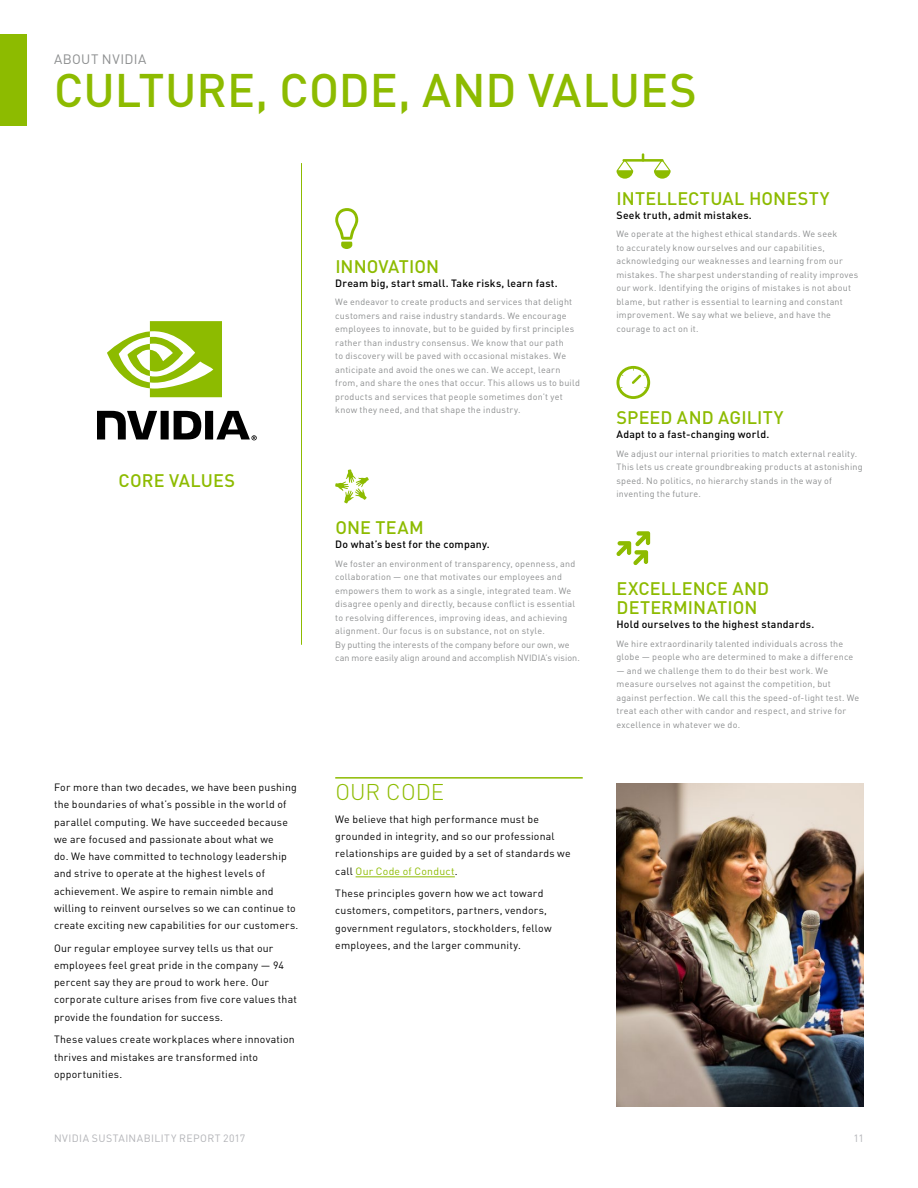
<style>
.page{position:relative;width:918px;height:1188px;background:#fff}
.page>*{position:absolute;margin:0;border:0;box-sizing:border-box;transform-origin:0 0}
.H1_b{font:500 46.5px "DIN Pro";color:#8dbb00}
.t1{font:300 22.5px "DIN Pro";color:#8dbb00}
.Inset_H1{font:500 18px/19.5px "DIN Pro";letter-spacing:.005em;color:#8dbb00}
.H1_a{font:13.5px "DIN Pro";letter-spacing:.04em;color:#8c8e8f}
.Body_1{font:10.5px/17.2px "DIN Pro";letter-spacing:.025em;color:#000}
.Inset_Body{font:500 10.5px "DIN Pro";letter-spacing:.025em;color:#000}
.t2{font:10.5px "DIN Pro";letter-spacing:.04em;color:#b2b3b7}
.Caption_1{font:9px/13.5px "DIN Pro";letter-spacing:.025em;color:#8c8e8f}
.s1{color:#8dbb00}
</style>
<div class="page">
<div style="left:0;top:35px;width:27px;height:91px;background:#8dbb00"></div>
<hr style="left:335px;top:777px;width:248px;height:2px;background:#8dbb00">
<hr style="left:356px;top:877px;width:99px;height:1px;background:#8dbb00">
<hr style="left:301px;top:163px;width:1px;height:482px;background:#8dbb00">
<svg style="left:97px;top:411px;width:160px;height:29px"></svg>
<svg style="left:107px;top:321px;width:115px;height:76px"></svg>
<svg style="left:616px;top:531px;width:34px;height:34px"></svg>
<img style="left:616px;top:783px;width:248px;height:324px">
<svg style="left:616px;top:162px;width:17px;height:17px"></svg>
<svg style="left:654px;top:161px;width:17px;height:18px"></svg>
<hr style="left:622px;top:159px;width:42px;height:3px;background:#8dbb00">
<svg style="left:642px;top:153px;width:2px;height:9px"></svg>
<svg style="left:617px;top:366px;width:33px;height:33px"></svg>
<svg style="left:335px;top:208px;width:23px;height:41px"></svg>
<svg style="left:335px;top:469px;width:34px;height:34px"></svg>
<p class="H1_a" style="left:54px;top:50px;width:94px">ABOUT NVIDIA</p>
<p class="H1_b" style="left:54px;top:59px;width:644px">CULTURE, CODE, AND VALUES</p>
<p class="Inset_H1" style="left:119px;top:470px;width:118px">CORE VALUES</p>
<p class="Body_1" style="left:54px;top:778px;width:246px">For more than two decades, we have been pushing the boundaries of what’s possible in the world of parallel computing. We have succeeded because we are focused and passionate about what we<br>do. We have committed to technology leadership and strive to operate at the highest levels of achievement. We aspire to remain nimble and willing to reinvent ourselves so we can continue to create exciting new capabilities for our customers.</p>
<p class="Body_1" style="left:54px;top:939px;width:244px">Our regular employee survey tells us that our employees feel great pride in the company — 94 percent say they are proud to work here. Our corporate culture arises from five core values that provide the foundation for success.</p>
<p class="Body_1" style="left:54px;top:1030px;width:242px">These values create workplaces where innovation thrives and mistakes are transformed into opportunities.</p>
<p class="Inset_H1" style="left:335px;top:256px;width:105px">INNOVATION</p>
<p class="Inset_Body" style="left:335px;top:276px;width:224px">Dream big, start small. Take risks, learn fast.</p>
<p class="Caption_1" style="left:335px;top:295px;width:246px">We endeavor to create products and services that delight customers and raise industry standards. We encourage employees to innovate, but to be guided by first principles rather than industry consensus. We know that our path<br>to discovery will be paved with occasional mistakes. We anticipate and avoid the ones we can. We accept, learn from, and share the ones that occur. This allows us to build products and services that people sometimes don’t yet know they need, and that shape the industry.</p>
<p class="Inset_H1" style="left:335px;top:517px;width:90px">ONE TEAM</p>
<p class="Inset_Body" style="left:335px;top:537px;width:156px">Do what’s best for the company.</p>
<p class="Caption_1" style="left:335px;top:556px;width:246px">We foster an environment of transparency, openness, and collaboration — one that motivates our employees and empowers them to work as a single, integrated team. We disagree openly and directly, because conflict is essential to resolving differences, improving ideas, and achieving alignment. Our focus is on substance, not on style.<br>By putting the interests of the company before our own, we can more easily align around and accomplish NVIDIA’s vision.</p>
<h2 class="t1" style="left:335px;top:777px;width:111px">OUR CODE</h2>
<p class="Body_1" style="left:335px;top:810px;width:237px">We believe that high performance must be grounded in integrity, and so our professional relationships are guided by a set of standards we call <span class="s1">Our Code of Conduct</span>.</p>
<p class="Body_1" style="left:335px;top:884px;width:218px">These principles govern how we act toward customers, competitors, partners, vendors, government regulators, stockholders, fellow employees, and the larger community.</p>
<p class="Inset_H1" style="left:617px;top:188px;width:215px">INTELLECTUAL HONESTY</p>
<p class="Inset_Body" style="left:616px;top:208px;width:137px">Seek truth, admit mistakes.</p>
<p class="Caption_1" style="left:616px;top:227px;width:243px">We operate at the highest ethical standards. We seek<br>to accurately know ourselves and our capabilities, acknowledging our weaknesses and learning from our mistakes. The sharpest understanding of reality improves our work. Identifying the origins of mistakes is not about blame, but rather is essential to learning and constant improvement. We say what we believe, and have the courage to act on it.</p>
<p class="Inset_H1" style="left:617px;top:407px;width:169px">SPEED AND AGILITY</p>
<p class="Inset_Body" style="left:616px;top:427px;width:154px">Adapt to a fast-changing world.</p>
<p class="Caption_1" style="left:616px;top:446px;width:248px">We adjust our internal priorities to match external reality.<br>This lets us create groundbreaking products at astonishing speed. No politics, no hierarchy stands in the way of inventing the future.</p>
<p class="Inset_H1" style="left:617px;top:578px;width:154px">EXCELLENCE AND<br>DETERMINATION</p>
<p class="Inset_Body" style="left:616px;top:617px;width:199px">Hold ourselves to the highest standards.</p>
<p class="Caption_1" style="left:616px;top:637px;width:238px">We hire extraordinarily talented individuals across the globe — people who are determined to make a difference</p>
<p class="Caption_1" style="left:616px;top:664px;width:244px">— and we challenge them to do their best work. We measure ourselves not against the competition, but against perfection. We call this the speed-of-light test. We treat each other with candor and respect, and strive for excellence in whatever we do.</p>
<p class="t2" style="left:54px;top:1131px;width:193px">NVIDIA SUSTAINABILITY REPORT 2017</p>
<p class="t2" style="left:854px;top:1131px;width:12px">11</p>
</div>
